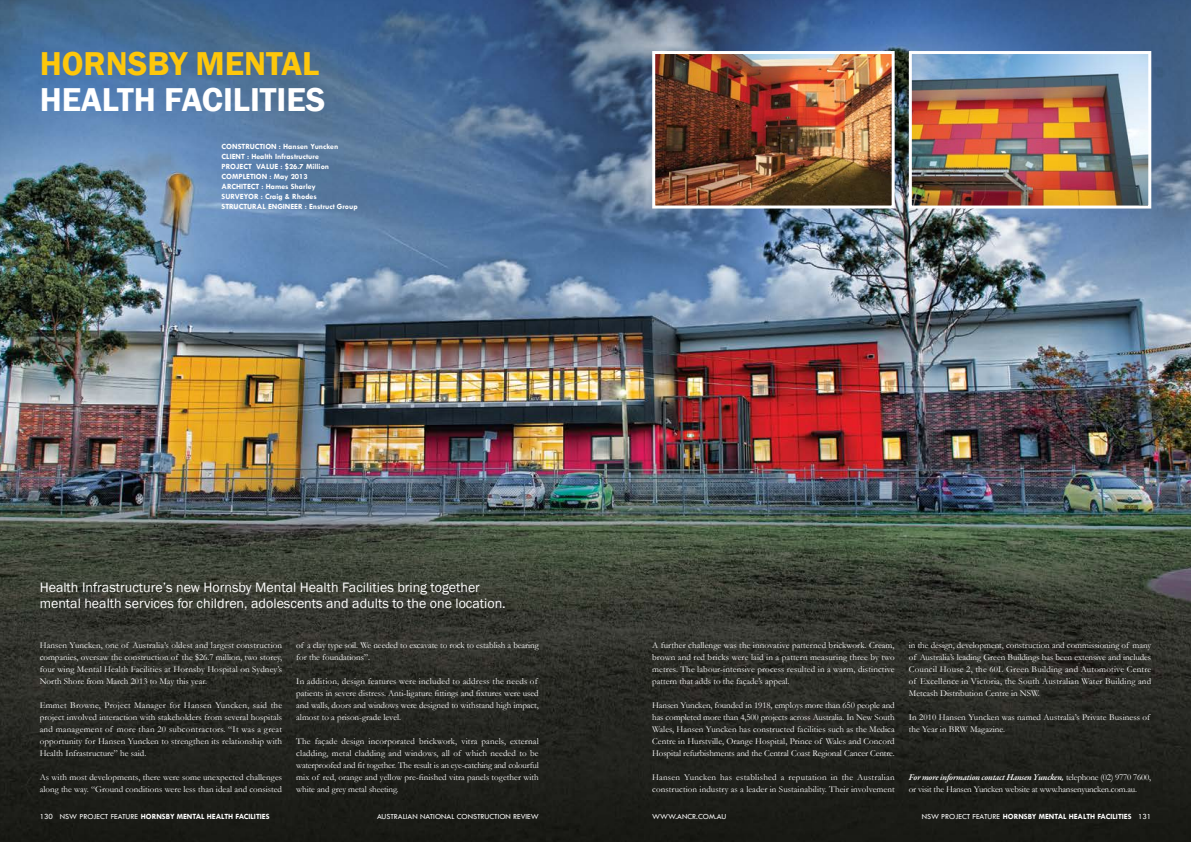
<style>
.page{position:relative;width:1191px;height:842px;background:#fff}
.page>*{position:absolute;margin:0;border:0;box-sizing:border-box;transform-origin:0 0}
.t1{font:600 34px "Franklin Gothic";color:#fff}
.t2{font:600 34px "Franklin Gothic";color:#fec70b}
.t3{font:14px/16px "Franklin Gothic";color:#fff}
.t4{font:9px/12px "Garamond";color:#fff;text-align:justify}
.t5{font:italic 600 9px "Garamond Premr Pro";letter-spacing:-.025em;color:#fff}
.t6{font:9px "Garamond";letter-spacing:-.02em;color:#fff}
.t7{font:700 8px/10px "Tw Cen";color:#fff}
.t8{font:8px "Tw Cen";color:#fff}
.s1{font-family:"Garamond";font-weight:400;font-style:normal}
.s2{font-weight:400}
</style>
<div class="page">
<img style="left:0;top:0;width:1191px;height:842px">
<img style="left:913px;top:55px;width:234px;height:150px">
<div style="left:909px;top:51px;width:242px;height:158px;border:3px solid #fff"></div>
<img style="left:656px;top:55px;width:234px;height:150px">
<div style="left:652px;top:51px;width:242px;height:158px;border:3px solid #fff"></div>
<h1 class="t2" style="left:40px;top:43px;width:281px">HORNSBY MENTAL</h1>
<h1 class="t1" style="left:40px;top:79px;width:287px">HEALTH FACILITIES</h1>
<p class="t7" style="left:222px;top:141px;width:118px">CONSTRUCTION : Hansen Yuncken<br>CLIENT : Health Infrastructure<br>PROJECT VALUE : $26.7 Million<br>COMPLETION : May 2013<br>ARCHITECT : Hames Sharley<br>surveyor</p>
<p class="t7" style="left:261px;top:191px;width:57px">: Craig &amp; Rhodes</p>
<p class="t7" style="left:222px;top:201px;width:6px">structural</p>
<p class="t7" style="left:268px;top:201px;width:91px">ENGINEER : Enstruct Group</p>
<h2 class="t3" style="left:40px;top:580px;width:467px">Health Infrastructure’s new Hornsby Mental Health Facilities bring together mental health services for children, adolescents and adults to the one location.</h2>
<p class="t4" style="left:40px;top:639px;width:244px">Hansen Yuncken, one of Australia’s oldest and largest construction companies, oversaw the construction of the $26.7 million, two storey, four wing Mental Health Facilities at Hornsby Hospital on Sydney’s North Shore from March 2013 to May this year.</p>
<p class="t4" style="left:40px;top:699px;width:244px">Emmet Browne, Project Manager for Hansen Yuncken, said the project involved interaction with stakeholders from several hospitals and management of more than 20 subcontractors. “It was a great opportunity for Hansen Yuncken to strengthen its relationship with Health Infrastructure” he said.</p>
<p class="t4" style="left:40px;top:771px;width:244px">As with most developments, there were some unexpected challenges along the way. “Ground conditions were less than ideal and consisted</p>
<p class="t4" style="left:296px;top:639px;width:244px">of a clay type soil. We needed to excavate to rock to establish a bearing for the foundations”.</p>
<p class="t4" style="left:296px;top:675px;width:244px;text-align:left">In addition, design features were included to address the needs of patients in severe distress. Anti-ligature fittings and fixtures were used and walls, doors and windows were designed to withstand high impact, almost to a prison-grade level.</p>
<p class="t4" style="left:296px;top:735px;width:244px">The façade design incorporated brickwork, vitra panels, external cladding, metal cladding and windows, all of which needed to be waterproofed and fit together. The result is an eye-catching and colourful mix of red, orange and yellow pre-finished vitra panels together with white and grey metal sheeting.</p>
<p class="t4" style="left:652px;top:639px;width:244px">A further challenge was the innovative patterned brickwork. Cream, brown and red bricks were laid in a pattern measuring three by two metres. The labour-intensive process resulted in a warm, distinctive pattern that adds to the façade’s appeal.</p>
<p class="t4" style="left:652px;top:699px;width:244px">Hansen Yuncken, founded in 1918, employs more than 650 people and has completed more than 4,500 projects across Australia. In New South Wales, Hansen Yuncken has constructed facilities such as the Medica Centre in Hurstville, Orange Hospital, Prince of Wales and Concord Hospital refurbishments and the Central Coast Regional Cancer Centre.</p>
<p class="t4" style="left:652px;top:771px;width:244px">Hansen Yuncken has established a reputation in the Australian construction industry as a leader in Sustainability. Their involvement</p>
<p class="t4" style="left:909px;top:639px;width:244px">in the design, development, construction and commissioning of many of Australia’s leading Green Buildings has been extensive and includes Council House 2, the 60L Green Building and Automotive Centre of Excellence in Victoria, the South Australian Water Building and Metcash Distribution Centre in NSW.</p>
<p class="t4" style="left:909px;top:711px;width:243px">In 2010 Hansen Yuncken was named Australia’s Private Business of the Year in BRW Magazine.</p>
<p class="t5" style="left:909px;top:772px;width:244px">For more information contact Hansen Yuncken, <span class="s1">telephone (02) 9770 7600,</span></p>
<p class="t6" style="left:909px;top:783px;width:230px">or visit the Hansen Yuncken website at www.hansenyuncken.com.au.</p>
<p class="t7" style="left:40px;top:811px;width:231px"><span class="s2">130 NSW PROJECT FEATURE</span> HORNSBY MENTAL HEALTH FACILITIES</p>
<p class="t8" style="left:377px;top:811px;width:163px">AUSTRALIAN NATIONAL CONSTRUCTION REVIEW</p>
<p class="t8" style="left:652px;top:811px;width:76px">WWW.ANCR.COM.AU</p>
<p class="t7" style="left:921px;top:811px;width:231px"><span class="s2">NSW PROJECT FEATURE</span> HORNSBY MENTAL HEALTH FACILITIES <span class="s2">131</span></p>
</div>
